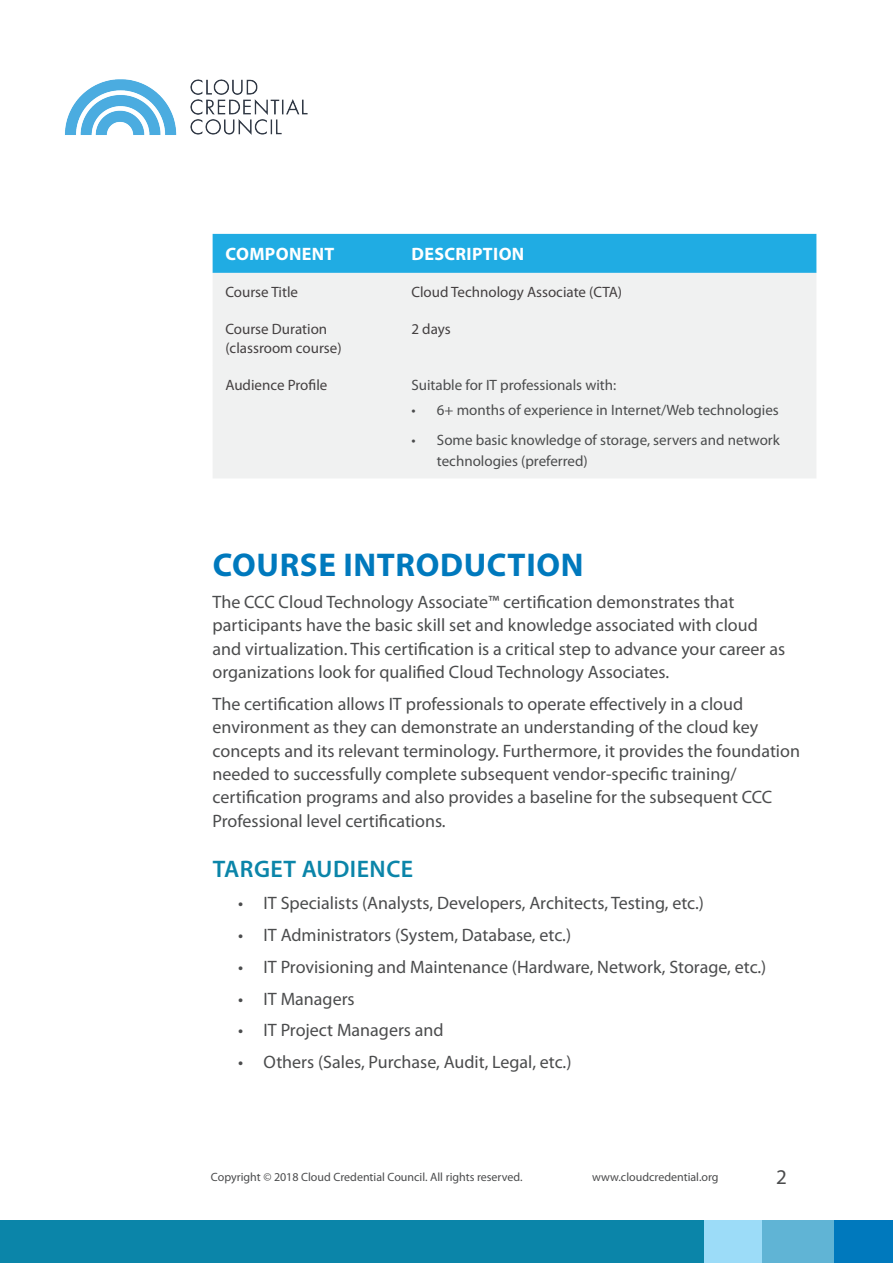
<style>
.page{position:relative;width:893px;height:1263px;background:#fff}
.page>*{position:absolute;margin:0;border:0;box-sizing:border-box;transform-origin:0 0}
.t1{font:700 33px "Myriad Pro";letter-spacing:.02em;color:#0079bd}
.t2{font:600 24px "Myriad Pro";letter-spacing:.02em;color:#0b85a9}
.t3{font:21px "Myriad Pro";color:#4b4c4d}
.t4{font:18px/23.4px "Myriad Pro";color:#4b4c4d}
.t5{font:700 18px "Myriad Pro";letter-spacing:.02em;color:#fff}
.t6{font:15px/21px "Myriad Pro";color:#4b4c4d}
.t7{font:15px/19.5px "Myriad Pro";color:#444041}
.t8{font:12px "Myriad Pro";color:#4b4c4d}
</style>
<div class="page">
<img style="left:65px;top:79px;width:243px;height:56px">
<div style="left:704px;top:1220px;width:58px;height:43px;background:#9cdcf8"></div>
<div style="left:834px;top:1220px;width:59px;height:43px;background:#0079bd"></div>
<div style="left:762px;top:1220px;width:72px;height:43px;background:#60b4d5"></div>
<div style="left:0;top:1220px;width:704px;height:43px;background:#0b85a9"></div>
<div style="left:213px;top:234px;width:603px;height:39px;background:#20ace3"></div>
<div style="left:213px;top:273px;width:603px;height:93px;background:#f0f1f1"></div>
<div style="left:213px;top:366px;width:603px;height:112px;background:#f0f1f1"></div>
<p class="t5" style="left:226px;top:242px;width:110px">COMPONENT</p>
<p class="t5" style="left:412px;top:242px;width:114px">DESCRIPTION</p>
<p class="t7" style="left:225px;top:282px;width:74px">Course Title</p>
<p class="t7" style="left:411px;top:282px;width:212px">Cloud Technology Associate (CTA)</p>
<p class="t7" style="left:225px;top:319px;width:118px">Course Duration (classroom course)</p>
<p class="t7" style="left:411px;top:319px;width:41px">2 days</p>
<p class="t7" style="left:225px;top:375px;width:104px">Audience Profile</p>
<p class="t6" style="left:411px;top:374px;width:206px">Suitable for IT professionals with:</p>
<p class="t6" style="left:411px;top:399px;width:369px">• 6+ months of experience in Internet/Web technologies</p>
<p class="t6" style="left:437px;top:429px;width:344px;text-indent:-26px">• Some basic knowledge of storage, servers and network technologies (preferred)</p>
<h1 class="t1" style="left:213px;top:543px;width:372px">COURSE INTRODUCTION</h1>
<p class="t4" style="left:213px;top:590px;width:574px">The CCC Cloud Technology Associate™ certification demonstrates that participants have the basic skill set and knowledge associated with cloud and virtualization. This certification is a critical step to advance your career as organizations look for qualified Cloud Technology Associates.</p>
<p class="t4" style="left:213px;top:692px;width:589px">The certification allows IT professionals to operate effectively in a cloud environment as they can demonstrate an understanding of the cloud key concepts and its relevant terminology. Furthermore, it provides the foundation needed to successfully complete subsequent vendor-specific training/ certification programs and also provides a baseline for the subsequent CCC Professional level certifications.</p>
<h2 class="t2" style="left:213px;top:854px;width:202px">TARGET AUDIENCE</h2>
<p class="t4" style="left:238px;top:891px;width:467px">• IT Specialists (Analysts, Developers, Architects, Testing, etc.)</p>
<p class="t4" style="left:238px;top:923px;width:334px">• IT Administrators (System, Database, etc.)</p>
<p class="t4" style="left:238px;top:955px;width:530px">• IT Provisioning and Maintenance (Hardware, Network, Storage, etc.)</p>
<p class="t4" style="left:238px;top:986px;width:118px">• IT Managers</p>
<p class="t4" style="left:238px;top:1018px;width:207px">• IT Project Managers and</p>
<p class="t4" style="left:238px;top:1050px;width:335px">• Others (Sales, Purchase, Audit, Legal, etc.)</p>
<p class="t8" style="left:211px;top:1170px;width:313px">Copyright © 2018 Cloud Credential Council. All rights reserved.</p>
<p class="t8" style="left:592px;top:1170px;width:128px">www.cloudcredential.org</p>
<p class="t3" style="left:776px;top:1163px;width:12px">2</p>
</div>
